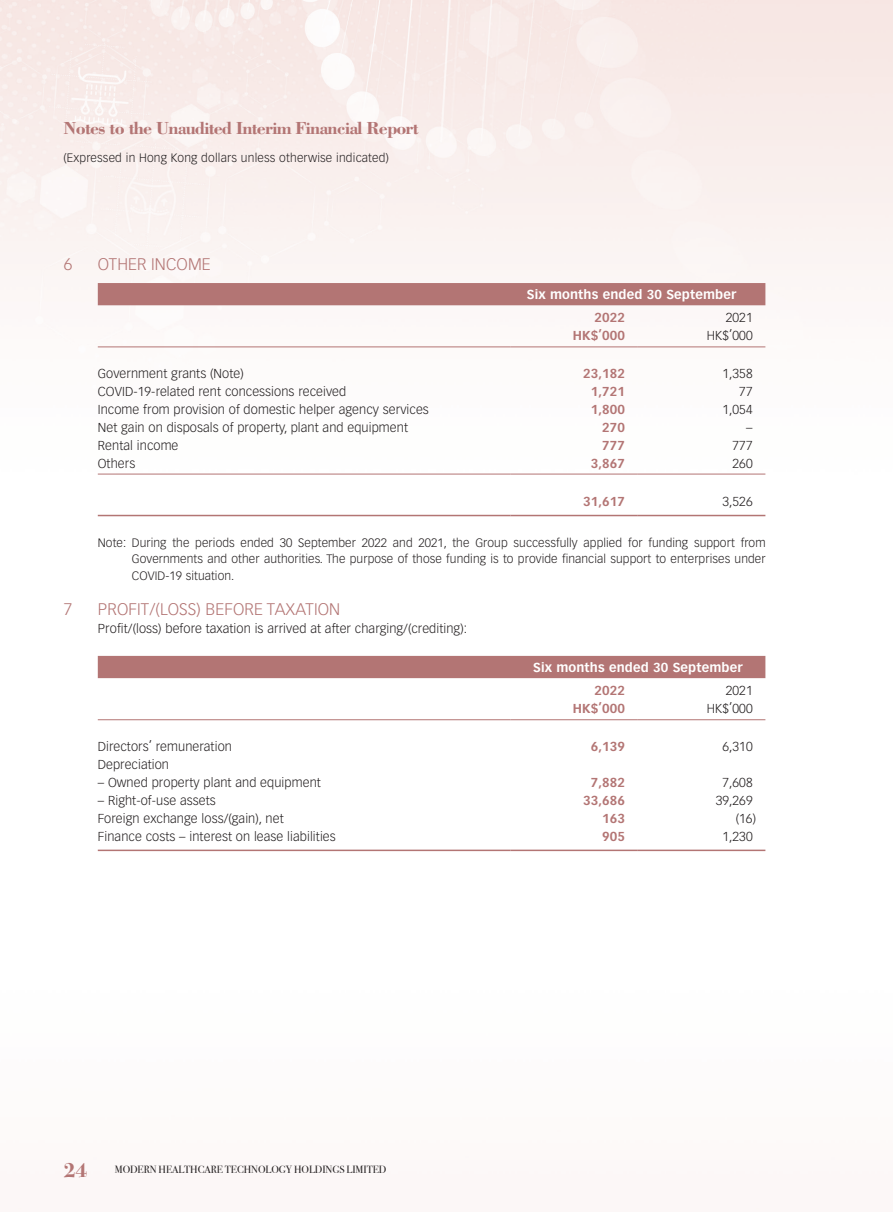
<style>
.page{position:relative;width:893px;height:1212px;background:#fff}
.page>*{position:absolute;margin:0;border:0;box-sizing:border-box;transform-origin:0 0}
.t1{font:700 21px "Bodoni Svty Two ITCTT";color:#b37574}
.t2{font:700 18px "Bodoni Std";letter-spacing:-.04em;color:#b37574}
.t3{font:300 16.5px "Vectora LT Std";letter-spacing:.01em;color:#b37574}
.t4{font:300 12.75px "Vectora LT Std";letter-spacing:.01em;color:#231f20}
.t5{font:700 12.75px "Vectora LT Std";letter-spacing:.01em;color:#b37574}
.t6{font:700 12.75px "Vectora LT Std";letter-spacing:.01em;color:#fff}
.t7{font:300 12px/16.5px "Vectora LT Std";letter-spacing:.01em;color:#231f20;text-align:justify}
.t8{font:10.5px "Bodoni Svty Two ITCTT";letter-spacing:-.005em;color:#231f20}
</style>
<div class="page">
<div style="left:98px;top:283px;width:667px;height:22px;background:#b37574"></div>
<hr style="left:98px;top:346px;width:412px;height:1px;background:#b37574">
<hr style="left:510px;top:346px;width:128px;height:1px;background:#b37574">
<hr style="left:638px;top:346px;width:127px;height:1px;background:#b37574">
<hr style="left:98px;top:474px;width:412px;height:1px;background:#b37574">
<hr style="left:510px;top:474px;width:128px;height:1px;background:#b37574">
<hr style="left:638px;top:474px;width:127px;height:1px;background:#b37574">
<hr style="left:98px;top:515px;width:412px;height:1px;background:#b37574">
<hr style="left:510px;top:515px;width:128px;height:1px;background:#b37574">
<hr style="left:638px;top:515px;width:127px;height:1px;background:#b37574">
<div style="left:98px;top:656px;width:667px;height:22px;background:#b37574"></div>
<hr style="left:98px;top:719px;width:412px;height:1px;background:#b37574">
<hr style="left:510px;top:719px;width:128px;height:1px;background:#b37574">
<hr style="left:638px;top:719px;width:127px;height:1px;background:#b37574">
<hr style="left:98px;top:849px;width:412px;height:2px;background:#b37574">
<hr style="left:510px;top:849px;width:128px;height:2px;background:#b37574">
<hr style="left:638px;top:849px;width:127px;height:2px;background:#b37574">
<h2 class="t2" style="left:64px;top:117px;width:357px">Notes to the Unaudited Interim Financial Report</h2>
<p class="t7" style="left:64px;top:150px;width:327px">(Expressed in Hong Kong dollars unless otherwise indicated)</p>
<p class="t3" style="left:64px;top:254px;width:10px">6</p>
<p class="t3" style="left:98px;top:254px;width:115px">OTHER INCOME</p>
<p class="t6" style="left:527px;top:287px;width:211px">Six months ended 30 September</p>
<p class="t5" style="left:595px;top:309px;width:32px">2022</p>
<p class="t4" style="left:726px;top:310px;width:28px">2021</p>
<p class="t5" style="left:573px;top:327px;width:54px">HK$’000</p>
<p class="t4" style="left:707px;top:328px;width:47px">HK$’000</p>
<p class="t4" style="left:98px;top:366px;width:147px">Government grants (Note)</p>
<p class="t5" style="left:583px;top:365px;width:44px">23,182</p>
<p class="t4" style="left:722px;top:366px;width:32px">1,358</p>
<p class="t4" style="left:98px;top:384px;width:250px">COVID-19-related rent concessions received</p>
<p class="t5" style="left:591px;top:383px;width:36px">1,721</p>
<p class="t4" style="left:739px;top:384px;width:15px">77</p>
<p class="t4" style="left:98px;top:402px;width:333px">Income from provision of domestic helper agency services</p>
<p class="t5" style="left:591px;top:401px;width:36px">1,800</p>
<p class="t4" style="left:722px;top:402px;width:32px">1,054</p>
<p class="t4" style="left:98px;top:420px;width:312px">Net gain on disposals of property, plant and equipment</p>
<p class="t5" style="left:602px;top:419px;width:24px">270</p>
<p class="t4" style="left:746px;top:420px;width:8px">–</p>
<p class="t4" style="left:98px;top:438px;width:82px">Rental income</p>
<p class="t5" style="left:602px;top:437px;width:24px">777</p>
<p class="t4" style="left:733px;top:438px;width:22px">777</p>
<p class="t4" style="left:98px;top:456px;width:39px">Others</p>
<p class="t5" style="left:591px;top:455px;width:36px">3,867</p>
<p class="t4" style="left:733px;top:456px;width:22px">260</p>
<p class="t5" style="left:583px;top:493px;width:44px">31,617</p>
<p class="t4" style="left:722px;top:494px;width:32px">3,526</p>
<p class="t7" style="left:132px;top:534px;width:635px;text-indent:-34px">Note: During the periods ended 30 September 2022 and 2021, the Group successfully applied for funding support from Governments and other authorities. The purpose of those funding is to provide financial support to enterprises under COVID-19 situation.</p>
<p class="t3" style="left:64px;top:600px;width:10px">7</p>
<p class="t3" style="left:98px;top:600px;width:244px">PROFIT/(LOSS) BEFORE TAXATION</p>
<p class="t4" style="left:98px;top:621px;width:371px">Profit/(loss) before taxation is arrived at after charging/(crediting):</p>
<p class="t6" style="left:533px;top:660px;width:211px">Six months ended 30 September</p>
<p class="t5" style="left:595px;top:682px;width:32px">2022</p>
<p class="t4" style="left:726px;top:683px;width:28px">2021</p>
<p class="t5" style="left:573px;top:700px;width:54px">HK$’000</p>
<p class="t4" style="left:707px;top:701px;width:47px">HK$’000</p>
<p class="t4" style="left:98px;top:739px;width:136px">Directors’ remuneration</p>
<p class="t5" style="left:591px;top:738px;width:36px">6,139</p>
<p class="t4" style="left:722px;top:739px;width:32px">6,310</p>
<p class="t4" style="left:98px;top:757px;width:73px">Depreciation</p>
<p class="t4" style="left:98px;top:775px;width:225px">– Owned property plant and equipment</p>
<p class="t5" style="left:591px;top:774px;width:36px">7,882</p>
<p class="t4" style="left:722px;top:775px;width:32px">7,608</p>
<p class="t4" style="left:98px;top:793px;width:119px">– Right-of-use assets</p>
<p class="t5" style="left:583px;top:792px;width:44px">33,686</p>
<p class="t4" style="left:716px;top:793px;width:38px">39,269</p>
<p class="t4" style="left:98px;top:811px;width:187px">Foreign exchange loss/(gain), net</p>
<p class="t5" style="left:602px;top:810px;width:24px">163</p>
<p class="t4" style="left:736px;top:811px;width:22px">(16)</p>
<p class="t4" style="left:98px;top:829px;width:239px">Finance costs – interest on lease liabilities</p>
<p class="t5" style="left:602px;top:828px;width:24px">905</p>
<p class="t4" style="left:722px;top:829px;width:32px">1,230</p>
<h1 class="t1" style="left:64px;top:1152px;width:25px">24</h1>
<p class="t8" style="left:115px;top:1161px;width:273px">MODERN HEALTHCARE TECHNOLOGY HOLDINGS LIMITED</p>
</div>
